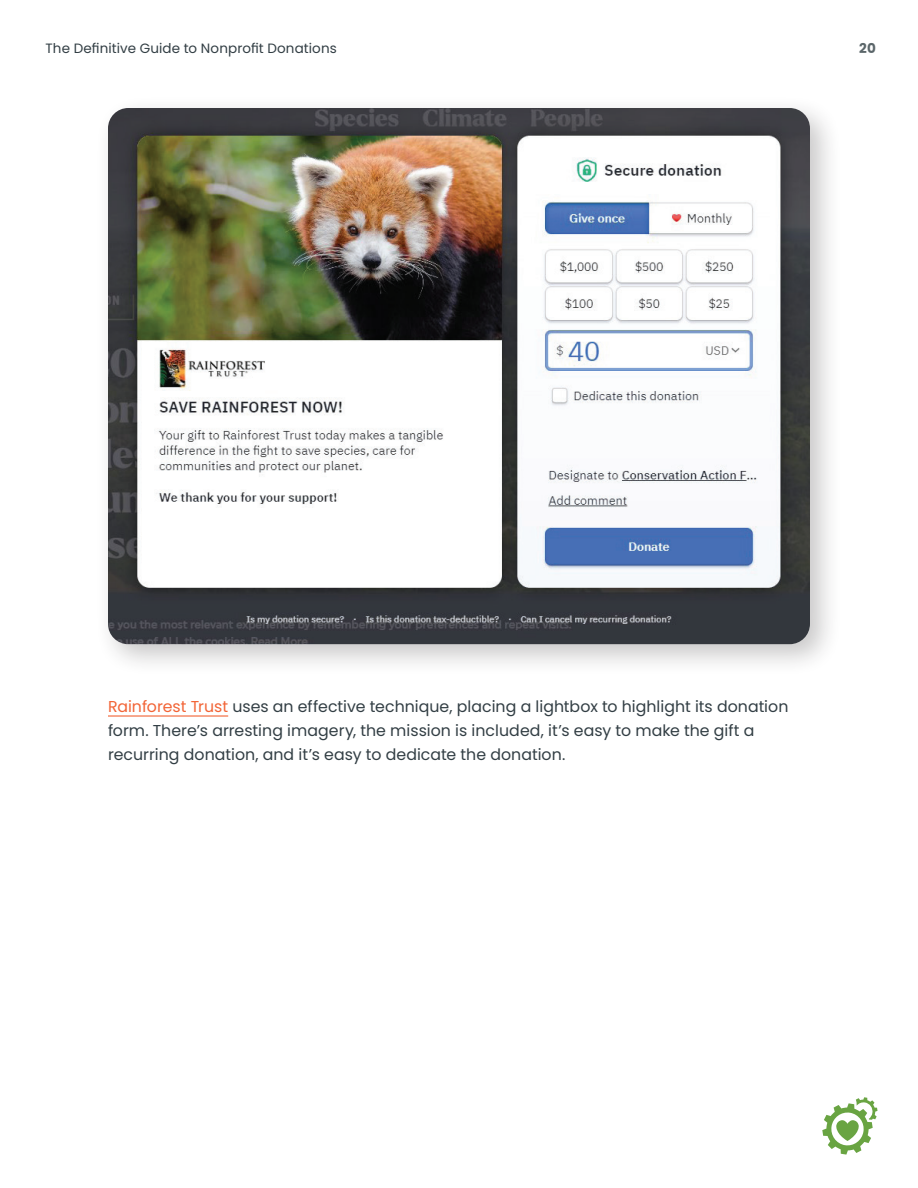
<style>
.page{position:relative;width:918px;height:1188px;background:#fff}
.page>*{position:absolute;margin:0;border:0;box-sizing:border-box;transform-origin:0 0}
.t1{font:15.75px/24px "Poppins";color:#323e44}
.t2{font:13.5px "Poppins";letter-spacing:.01em;color:#323e44}
.t3{font:700 13.5px "Poppins";color:#5b666a}
.s1{color:#f26436}
</style>
<div class="page">
<hr style="left:108px;top:715px;width:120px;height:2px;background:#f26436">
<div style="left:95px;top:95px;width:747px;height:581px;background:#231f20;opacity:.25"></div>
<img style="left:108px;top:108px;width:702px;height:536px">
<svg style="left:822px;top:1097px;width:56px;height:58px"></svg>
<p class="t2" style="left:46px;top:40px;width:293px">The Definitive Guide to Nonprofit Donations</p>
<p class="t3" style="left:859px;top:40px;width:18px">20</p>
<p class="t1" style="left:108px;top:694px;width:682px"><span class="s1">Rainforest Trust</span> uses an effective technique, placing a lightbox to highlight its donation form. There’s arresting imagery, the mission is included, it’s easy to make the gift a recurring donation, and it’s easy to dedicate the donation.</p>
</div>
